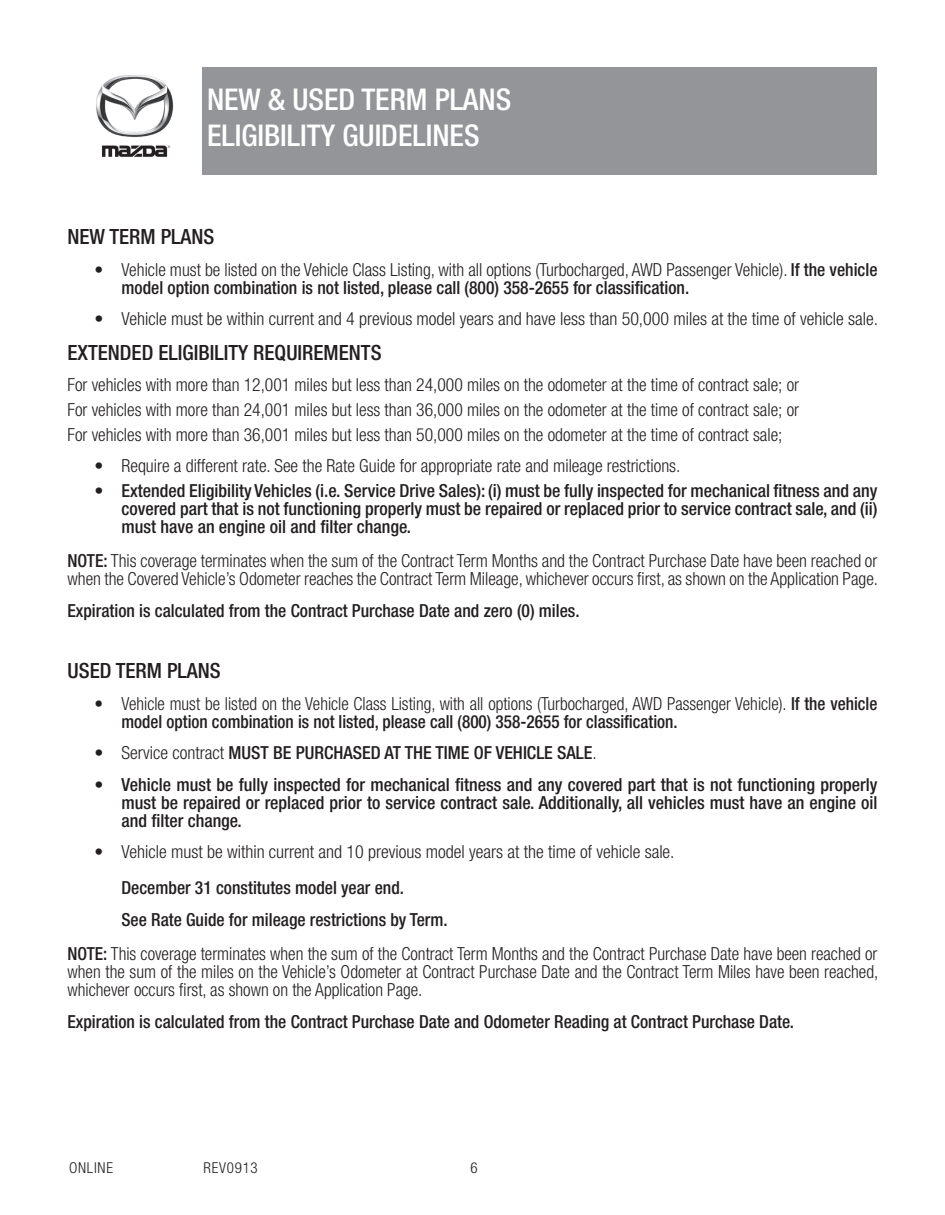
<style>
.page{position:relative;width:945px;height:1215px;background:#fff}
.page>*{position:absolute;margin:0;border:0;box-sizing:border-box;transform-origin:0 0}
.t1{font:500 condensed 30px "Helvetica Neue LT Std";color:#fff}
.t2{font:500 condensed 21px "Helvetica Neue LT Std";color:#231f20}
.t3{font:300 condensed 18px/18px "Helvetica Neue LT Std";color:#231f20}
.t4{font:500 condensed 18px/18px "Helvetica Neue LT Std";color:#231f20;text-align:justify}
.t5{font:300 condensed 18px/18px "Helvetica Neue LT Std";color:#231f20;scale:.96 1}
.t6{font:300 condensed 15px "Helvetica Neue LT Std";letter-spacing:.05em;color:#231f20}
.s1{font-weight:500}
.s2{font-weight:300}
</style>
<div class="page">
<div style="left:202px;top:68px;width:676px;height:108px;background:#939598"></div>
<img style="left:96px;top:75px;width:78px;height:82px">
<p class="t1" style="left:207px;top:82px;width:306px">NEW &amp; USED TERM PLANS</p>
<p class="t1" style="left:207px;top:118px;width:274px">ELIGIBILITY GUIDELINES</p>
<p class="t2" style="left:68px;top:225px;width:148px">NEW TERM PLANS</p>
<p class="t3" style="left:122px;top:260px;width:758px;text-indent:-27px">• Vehicle must be listed on the Vehicle Class Listing, with all options (Turbocharged, AWD Passenger Vehicle). <span class="s1">If the vehicle model option combination is not listed, please call (800) 358-2655 for classification.</span></p>
<p class="t3" style="left:94px;top:310px;width:785px">• Vehicle must be within current and 4 previous model years and have less than 50,000 miles at the time of vehicle sale.</p>
<p class="t2" style="left:68px;top:340px;width:316px">EXTENDED ELIGIBILITY REQUIREMENTS</p>
<p class="t3" style="left:68px;top:376px;width:733px">For vehicles with more than 12,001 miles but less than 24,000 miles on the odometer at the time of contract sale; or</p>
<p class="t3" style="left:68px;top:401px;width:733px">For vehicles with more than 24,001 miles but less than 36,000 miles on the odometer at the time of contract sale; or</p>
<p class="t3" style="left:68px;top:425px;width:717px">For vehicles with more than 36,001 miles but less than 50,000 miles on the odometer at the time of contract sale;</p>
<p class="t3" style="left:94px;top:457px;width:587px">• Require a different rate. See the Rate Guide for appropriate rate and mileage restrictions.</p>
<p class="t4" style="left:122px;top:482px;width:758px;text-indent:-27px"><span class="s2">•</span> Extended Eligibility Vehicles (i.e. Service Drive Sales): (i) must be fully inspected for mechanical fitness and any covered part that is not functioning properly must be repaired or replaced prior to service contract sale, and (ii) must have an engine oil and filter change.</p>
<p class="t3" style="left:68px;top:552px;width:812px"><span class="s1">NOTE:</span> This coverage terminates when the sum of the Contract Term Months and the Contract Purchase Date have been reached or when the Covered Vehicle’s Odometer reaches the Contract Term Mileage, whichever occurs first, as shown on the Application Page.</p>
<p class="t4" style="left:68px;top:601px;width:514px">Expiration is calculated from the Contract Purchase Date and zero (0) miles.</p>
<p class="t2" style="left:68px;top:658px;width:155px">USED TERM PLANS</p>
<p class="t5" style="left:122px;top:694px;width:789px;text-indent:-27px">• Vehicle must be listed on the Vehicle Class Listing, with all options (Turbocharged, AWD Passenger Vehicle). <span class="s1">If the vehicle model option combination is not listed, please call (800) 358-2655 for classification.</span></p>
<p class="t4" style="left:94px;top:744px;width:504px"><span class="s2">• Service contract</span> MUST BE PURCHASED AT THE TIME OF VEHICLE SALE<span class="s2">.</span></p>
<p class="t4" style="left:122px;top:775px;width:758px;text-indent:-27px"><span class="s2">•</span> Vehicle must be fully inspected for mechanical fitness and any covered part that is not functioning properly must be repaired or replaced prior to service contract sale. Additionally, all vehicles must have an engine oil and filter change.</p>
<p class="t3" style="left:94px;top:843px;width:582px">• Vehicle must be within current and 10 previous model years at the time of vehicle sale.</p>
<p class="t4" style="left:122px;top:879px;width:284px">December 31 constitutes model year end.</p>
<p class="t4" style="left:122px;top:910px;width:328px">See Rate Guide for mileage restrictions by Term.</p>
<p class="t3" style="left:68px;top:945px;width:812px;text-align:justify"><span class="s1">NOTE:</span> This coverage terminates when the sum of the Contract Term Months and the Contract Purchase Date have been reached or when the sum of the miles on the Vehicle’s Odometer at Contract Purchase Date and the Contract Term Miles have been reached, whichever occurs first, as shown on the Application Page.</p>
<p class="t4" style="left:68px;top:1012px;width:728px">Expiration is calculated from the Contract Purchase Date and Odometer Reading at Contract Purchase Date.</p>
<p class="t6" style="left:69px;top:1159px;width:46px">ONLINE</p>
<p class="t6" style="left:203px;top:1159px;width:56px">REV0913</p>
<p class="t6" style="left:470px;top:1159px;width:9px">6</p>
</div>
